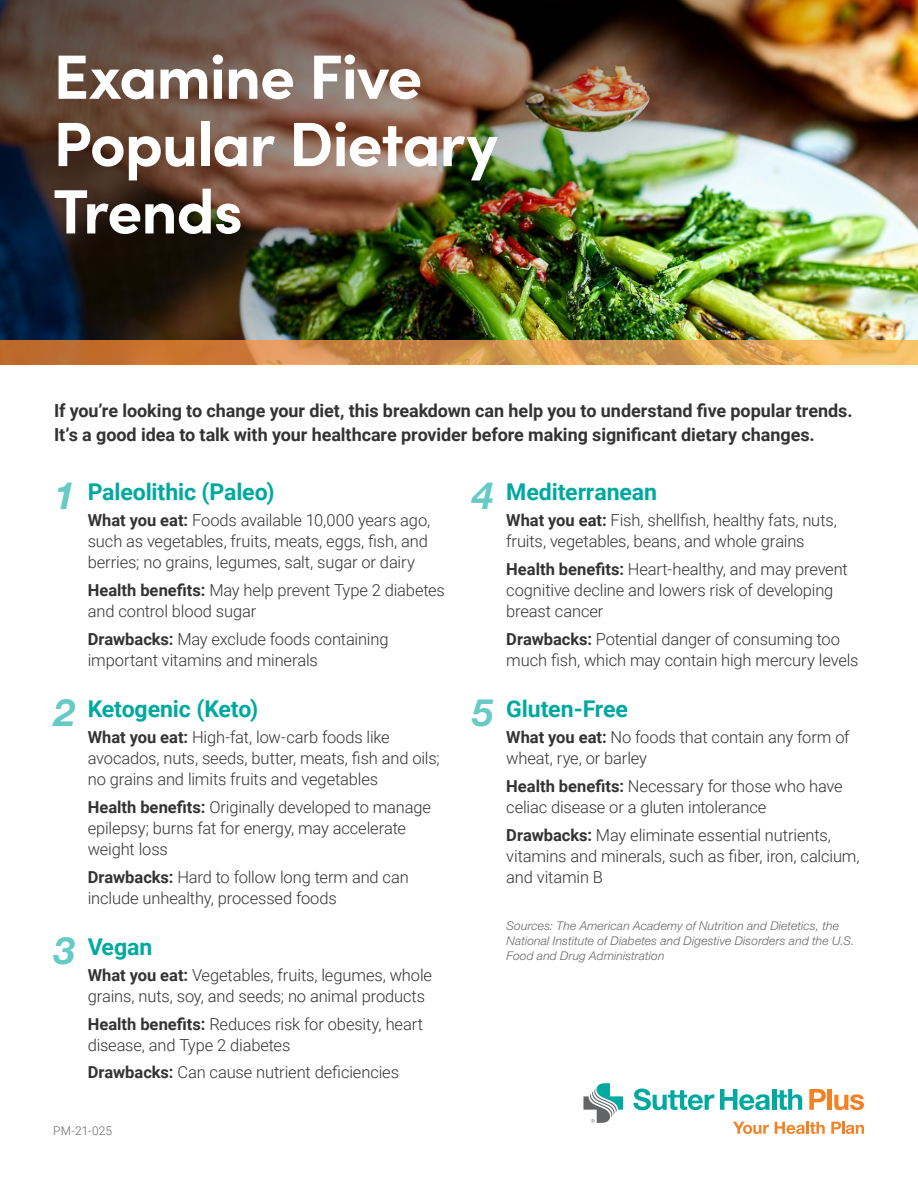
<style>
.page{position:relative;width:918px;height:1188px;background:#fff}
.page>*{position:absolute;margin:0;border:0;box-sizing:border-box;transform-origin:0 0}
.t1{font:700 62.7px/67.3px "Sofia Pro";letter-spacing:-.02em;color:#fff}
.t2{font:700 23.1px "Roboto";letter-spacing:-.005em;color:#00a9a0}
.t3{font:700 18px/24px "Roboto";letter-spacing:-.005em;color:#333}
.t4{font:300 16.5px/21px "Roboto";letter-spacing:-.01em;color:#333}
.t5{font:italic 300 12px/15px "Helvetica Neue LT Std";letter-spacing:.015em;color:#666}
.t6{font:300 12px "Roboto";letter-spacing:.005em;color:#666}
.s1{font-family:"Helvetica Neue LT Std";font-style:italic;font-size:37.8px;color:#66cbc6}
.s2{font-weight:700}
</style>
<div class="page">
<img style="left:0;top:0;width:918px;height:341px">
<svg style="left:0;top:341px;width:918px;height:23px;background:#d49149"></svg>
<svg style="left:583px;top:1083px;width:40px;height:40px"></svg>
<svg style="left:633px;top:1089px;width:81px;height:21px"></svg>
<svg style="left:720px;top:1089px;width:50px;height:21px"></svg>
<hr style="left:772px;top:1089px;width:4px;height:21px;background:#00a9a0">
<svg style="left:777px;top:1089px;width:25px;height:21px"></svg>
<svg style="left:809px;top:1089px;width:17px;height:21px"></svg>
<hr style="left:828px;top:1089px;width:4px;height:21px;background:#f58125">
<svg style="left:834px;top:1094px;width:30px;height:16px"></svg>
<svg style="left:733px;top:1122px;width:36px;height:12px"></svg>
<svg style="left:775px;top:1122px;width:50px;height:12px"></svg>
<svg style="left:831px;top:1122px;width:33px;height:12px"></svg>
<h1 class="t1" style="left:53px;top:38px;width:446px">Examine Five<br>Popular Dietary<br>Trends</h1>
<p class="t3" style="left:54px;top:398px;width:800px">If you’re looking to change your diet, this breakdown can help you to understand five popular trends.<br>It’s a good idea to talk with your healthcare provider before making significant dietary changes.</p>
<h2 class="t2" style="left:54px;top:475px;width:222px"><span class="s1">1</span> Paleolithic (Paleo)</h2>
<p class="t4" style="left:88px;top:509px;width:344px"><span class="s2">What you eat:</span> Foods available 10,000 years ago, such as vegetables, fruits, meats, eggs, fish, and berries; no grains, legumes, salt, sugar or dairy</p>
<p class="t4" style="left:88px;top:579px;width:359px"><span class="s2">Health benefits:</span> May help prevent Type 2 diabetes and control blood sugar</p>
<p class="t4" style="left:88px;top:628px;width:302px"><span class="s2">Drawbacks:</span> May exclude foods containing important vitamins and minerals</p>
<h2 class="t2" style="left:54px;top:692px;width:206px"><span class="s1">2</span> Ketogenic (Keto)</h2>
<p class="t4" style="left:88px;top:726px;width:353px"><span class="s2">What you eat:</span> High-fat, low-carb foods like avocados, nuts, seeds, butter, meats, fish and oils; no grains and limits fruits and vegetables</p>
<p class="t4" style="left:88px;top:796px;width:345px"><span class="s2">Health benefits:</span> Originally developed to manage epilepsy; burns fat for energy, may accelerate weight loss</p>
<p class="t4" style="left:88px;top:866px;width:323px"><span class="s2">Drawbacks:</span> Hard to follow long term and can include unhealthy, processed foods</p>
<h2 class="t2" style="left:54px;top:930px;width:100px"><span class="s1">3</span> Vegan</h2>
<p class="t4" style="left:88px;top:964px;width:346px"><span class="s2">What you eat:</span> Vegetables, fruits, legumes, whole grains, nuts, soy, and seeds; no animal products</p>
<p class="t4" style="left:88px;top:1013px;width:337px"><span class="s2">Health benefits:</span> Reduces risk for obesity, heart disease, and Type 2 diabetes</p>
<p class="t4" style="left:88px;top:1062px;width:313px"><span class="s2">Drawbacks:</span> Can cause nutrient deficiencies</p>
<h2 class="t2" style="left:472px;top:475px;width:186px"><span class="s1">4</span> Mediterranean</h2>
<p class="t4" style="left:506px;top:509px;width:332px"><span class="s2">What you eat:</span> Fish, shellfish, healthy fats, nuts, fruits, vegetables, beans, and whole grains</p>
<p class="t4" style="left:506px;top:558px;width:343px"><span class="s2">Health benefits:</span> Heart-healthy, and may prevent cognitive decline and lowers risk of developing breast cancer</p>
<p class="t4" style="left:506px;top:628px;width:354px"><span class="s2">Drawbacks:</span> Potential danger of consuming too much fish, which may contain high mercury levels</p>
<h2 class="t2" style="left:472px;top:692px;width:157px"><span class="s1">5</span> Gluten-Free</h2>
<p class="t4" style="left:506px;top:726px;width:345px"><span class="s2">What you eat:</span> No foods that contain any form of wheat, rye, or barley</p>
<p class="t4" style="left:506px;top:775px;width:338px"><span class="s2">Health benefits:</span> Necessary for those who have celiac disease or a gluten intolerance</p>
<p class="t4" style="left:506px;top:824px;width:355px"><span class="s2">Drawbacks:</span> May eliminate essential nutrients, vitamins and minerals, such as fiber, iron, calcium, and vitamin B</p>
<p class="t5" style="left:507px;top:918px;width:350px">Sources: The American Academy of Nutrition and Dietetics, the<br>National Institute of Diabetes and Digestive Disorders and the U.S.<br>Food and Drug Administration</p>
<p class="t6" style="left:53px;top:1122px;width:60px">PM-21-025</p>
</div>
